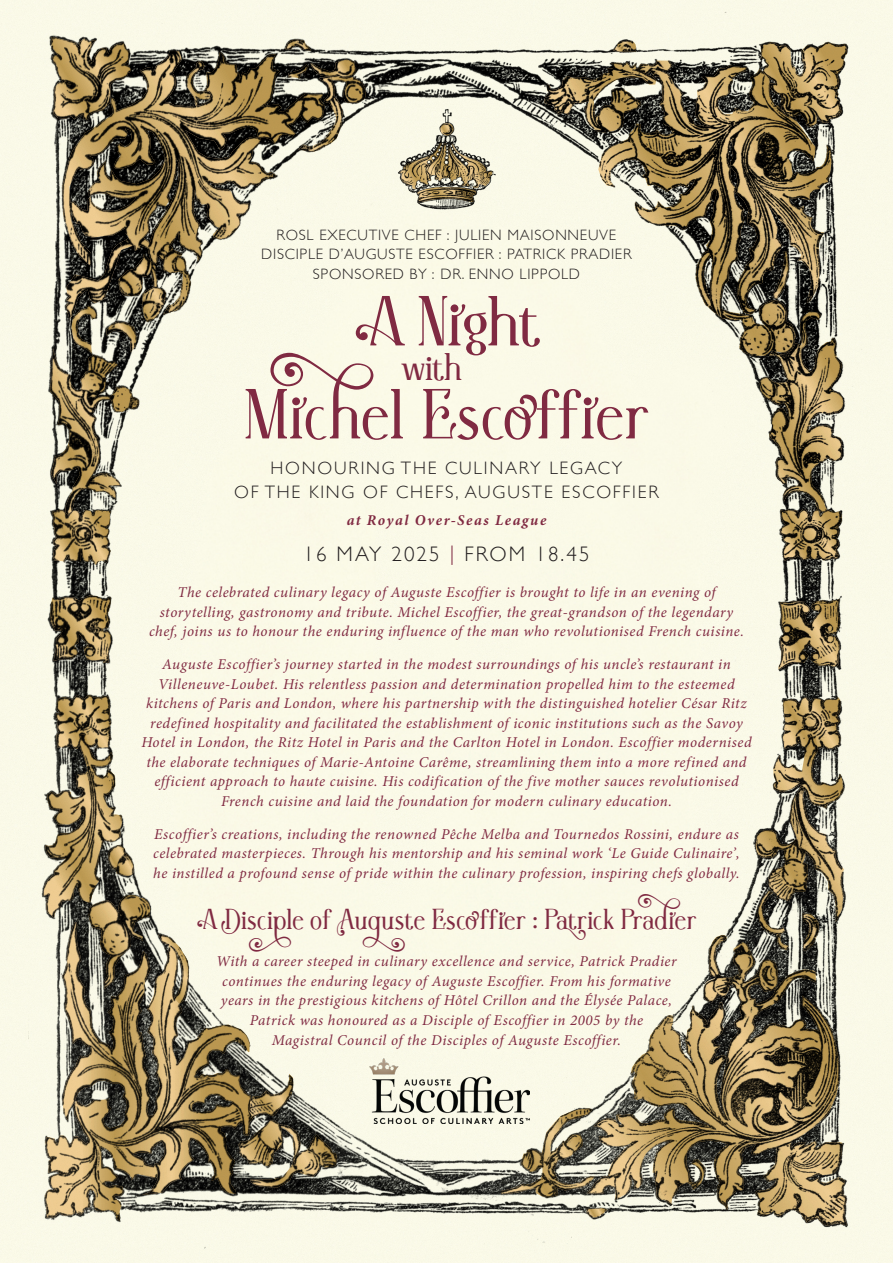
<style>
.page{position:relative;width:893px;height:1263px;background:#fff}
.page>*{position:absolute;margin:0;border:0;box-sizing:border-box;transform-origin:0 0}
.t1{font:66px "Roseva";letter-spacing:-.005em;color:#802a42}
.t2{font:36px "Roseva";color:#802a42}
.t3{font:27px "Roseva";color:#802a42}
.t4{font:300 21px "Gill Sans";letter-spacing:.1em;color:#231f20}
.t5{font:300 18px/24px "Gill Sans";letter-spacing:.1em;color:#231f20;text-align:center}
.t6{font:italic 15px/19.5px "Minion Pro";letter-spacing:.03em;color:#802a42;text-align:center}
.t7{font:300 15px "Gill Sans";letter-spacing:.05em;color:#231f20}
.t8{font:italic 700 15px "Minion Pro";letter-spacing:.105em;color:#802a42}
.s1{color:#802a42}
</style>
<div class="page">
<img style="left:0;top:0;width:893px;height:1263px">
<img style="left:51px;top:37px;width:81px;height:83px">
<img style="left:63px;top:51px;width:262px;height:268px">
<img style="left:50px;top:595px;width:61px;height:68px">
<img style="left:761px;top:42px;width:86px;height:85px">
<img style="left:613px;top:41px;width:23px;height:11px">
<img style="left:187px;top:61px;width:25px;height:45px">
<svg style="left:760px;top:512px;width:83px;height:49px;background:#a79977"></svg>
<img style="left:760px;top:312px;width:83px;height:200px">
<img style="left:285px;top:40px;width:26px;height:11px">
<svg style="left:288px;top:60px;width:78px;height:92px;background:#716853"></svg>
<img style="left:298px;top:76px;width:68px;height:76px">
<img style="left:778px;top:599px;width:62px;height:70px">
<svg style="left:50px;top:254px;width:116px;height:311px;background:#a7a08a"></svg>
<img style="left:118px;top:254px;width:48px;height:68px">
<img style="left:544px;top:61px;width:254px;height:295px">
<img style="left:773px;top:252px;width:16px;height:47px">
<svg style="left:755px;top:697px;width:89px;height:253px;background:#a0967c"></svg>
<img style="left:802px;top:914px;width:17px;height:36px">
<img style="left:587px;top:937px;width:190px;height:273px">
<img style="left:587px;top:1208px;width:20px;height:9px">
<img style="left:501px;top:1108px;width:94px;height:89px">
<svg style="left:43px;top:695px;width:146px;height:526px;background:#c4bba0"></svg>
<img style="left:45px;top:923px;width:137px;height:298px">
<svg style="left:238px;top:1074px;width:99px;height:46px;background:#aca58f"></svg>
<img style="left:238px;top:1120px;width:99px;height:67px">
<img style="left:370px;top:1058px;width:160px;height:65px">
<img style="left:396px;top:109px;width:101px;height:101px">
<img style="left:440px;top:123px;width:14px;height:13px">
<svg style="left:399px;top:142px;width:93px;height:60px;background:#ada286"></svg>
<img style="left:417px;top:187px;width:59px;height:15px">
<p class="t7" style="left:277px;top:223px;width:341px">ROSL EXECUTIVE CHEF : JULIEN MAISONNEUVE</p>
<p class="t7" style="left:261px;top:242px;width:372px">DISCIPLE D’AUGUSTE ESCOFFIER : PATRICK PRADIER</p>
<p class="t7" style="left:313px;top:262px;width:269px">SPONSORED BY : DR. ENNO LIPPOLD</p>
<p class="t1" style="left:352px;top:284px;width:190px">A Night</p>
<p class="t2" style="left:401px;top:346px;width:62px">with</p>
<p class="t1" style="left:244px;top:377px;width:407px">Michel Escoffier</p>
<p class="t5" style="left:234px;top:456px;width:426px">HONOURING THE CULINARY LEGACY<br>OF THE KING OF CHEFS, AUGUSTE ESCOFFIER</p>
<p class="t8" style="left:347px;top:510px;width:201px">at Royal Over-Seas League</p>
<p class="t4" style="left:303px;top:538px;width:288px">16 MAY 2025 <span class="s1">|</span> FROM 18.45</p>
<p class="t6" style="left:149px;top:583px;width:596px">The celebrated culinary legacy of Auguste Escoffier is brought to life in an evening of storytelling, gastronomy and tribute. Michel Escoffier, the great-grandson of the legendary chef, joins us to honour the enduring influence of the man who revolutionised French cuisine.</p>
<p class="t6" style="left:141px;top:655px;width:612px">Auguste Escoffier’s journey started in the modest surroundings of his uncle’s restaurant in Villeneuve-Loubet. His relentless passion and determination propelled him to the esteemed kitchens of Paris and London, where his partnership with the distinguished hotelier César Ritz redefined hospitality and facilitated the establishment of iconic institutions such as the Savoy Hotel in London, the Ritz Hotel in Paris and the Carlton Hotel in London. Escoffier modernised the elaborate techniques of Marie-Antoine Carême, streamlining them into a more refined and efficient approach to haute cuisine. His codification of the five mother sauces revolutionised French cuisine and laid the foundation for modern culinary education.</p>
<p class="t6" style="left:153px;top:824px;width:588px;text-align:justify">Escoffier’s creations, including the renowned Pêche Melba and Tournedos Rossini, endure as celebrated masterpieces. Through his mentorship and his seminal work ‘Le Guide Culinaire’, he instilled a profound sense of pride within the culinary profession, inspiring chefs globally.</p>
<p class="t3" style="left:196px;top:904px;width:502px">A Disciple of Auguste Escoffier : Patrick Pradier</p>
<p class="t6" style="left:216px;top:952px;width:462px">With a career steeped in culinary excellence and service, Patrick Pradier continues the enduring legacy of Auguste Escoffier. From his formative years in the prestigious kitchens of Hôtel Crillon and the Élysée Palace, Patrick was honoured as a Disciple of Escoffier in 2005 by the<br>Magistral Council of the Disciples of Auguste Escoffier.</p>
</div>
